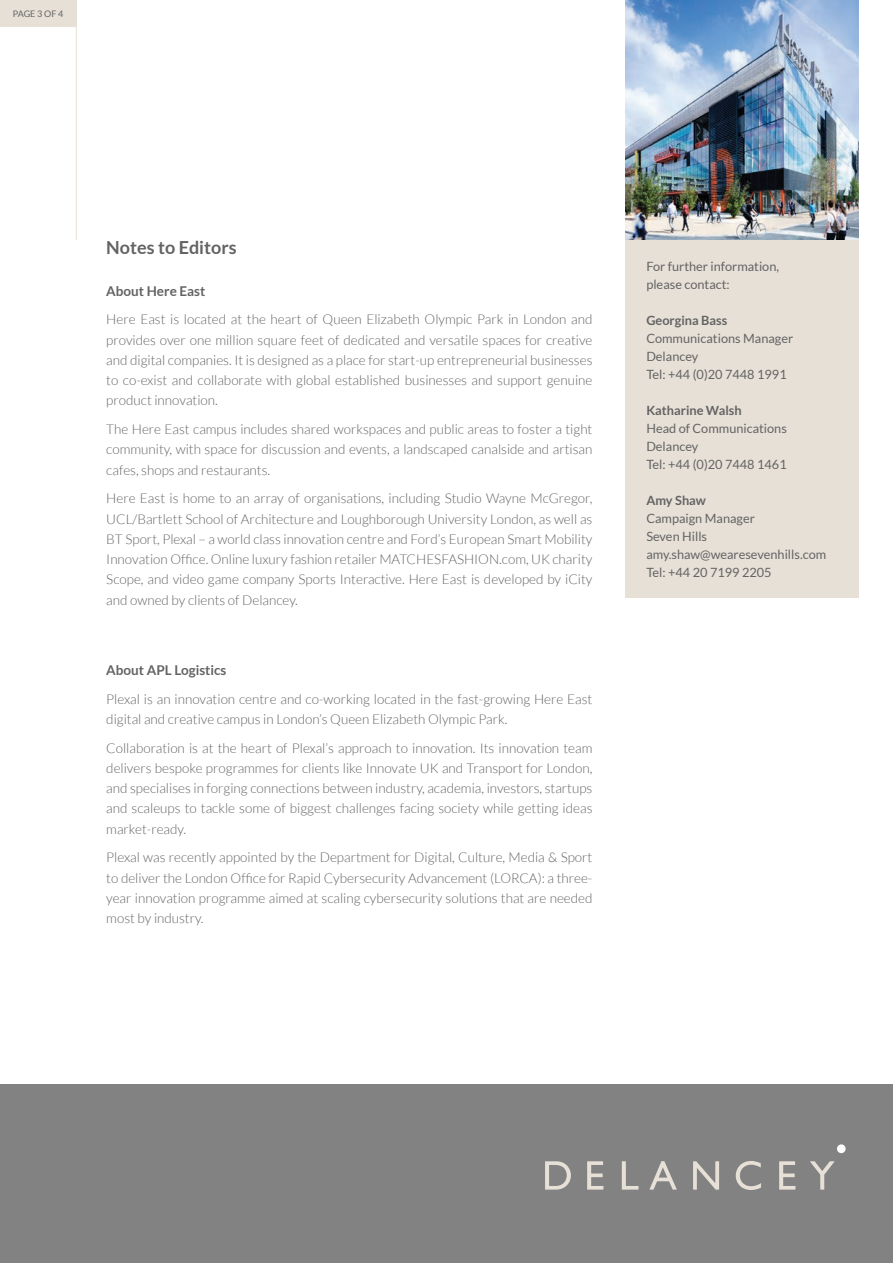
<style>
.page{position:relative;width:893px;height:1263px;background:#fff}
.page>*{position:absolute;margin:0;border:0;box-sizing:border-box;transform-origin:0 0}
.t1{font:700 18px "Lato";color:#646363}
.t2{font:300 13.5px/20.2px "Lato";color:#646363;text-align:justify}
.t3{font:700 13.5px "Lato";color:#646363}
.t4{font:12.75px/18px "Lato";color:#646363}
.t5{font:700 12.75px "Lato";color:#646363}
.t6{font:9px "Lato";letter-spacing:-.01em;color:#646363}
</style>
<div class="page">
<div style="left:0;top:1084px;width:893px;height:179px;background:#838283"></div>
<div style="left:837px;top:1144px;width:9px;height:9px;background:#fff;border-radius:50%"></div>
<svg style="left:545px;top:1161px;width:26px;height:28px"></svg>
<svg style="left:587px;top:1161px;width:16px;height:28px"></svg>
<svg style="left:622px;top:1161px;width:16px;height:28px"></svg>
<svg style="left:649px;top:1161px;width:28px;height:28px"></svg>
<svg style="left:693px;top:1161px;width:26px;height:28px"></svg>
<svg style="left:736px;top:1161px;width:25px;height:29px"></svg>
<svg style="left:779px;top:1161px;width:16px;height:28px"></svg>
<svg style="left:810px;top:1161px;width:25px;height:28px"></svg>
<div style="left:0;top:0;width:76px;height:27px;background:#e6e0d7"></div>
<hr style="left:76px;top:0;width:1px;height:240px;background:#e6e0d7">
<div style="left:625px;top:239px;width:234px;height:359px;background:#e6e0d7"></div>
<img style="left:625px;top:0;width:234px;height:240px">
<p class="t6" style="left:13px;top:9px;width:52px">PAGE 3 OF 4</p>
<h1 class="t1" style="left:106px;top:237px;width:132px">Notes to Editors</h1>
<p class="t3" style="left:106px;top:283px;width:101px">About Here East</p>
<p class="t2" style="left:106px;top:309px;width:488px">Here East is located at the heart of Queen Elizabeth Olympic Park in London and provides over one million square feet of dedicated and versatile spaces for creative and digital companies. It is designed as a place for start-up entrepreneurial businesses to co-exist and collaborate with global established businesses and support genuine product innovation.</p>
<p class="t2" style="left:106px;top:419px;width:488px">The Here East campus includes shared workspaces and public areas to foster a tight community, with space for discussion and events, a landscaped canalside and artisan cafes, shops and restaurants.</p>
<p class="t2" style="left:106px;top:488px;width:488px">Here East is home to an array of organisations, including Studio Wayne McGregor, UCL/Bartlett School of Architecture and Loughborough University London, as well as BT Sport, Plexal – a world class innovation centre and Ford’s European Smart Mobility Innovation Office. Online luxury fashion retailer MATCHESFASHION.com, UK charity Scope, and video game company Sports Interactive. Here East is developed by iCity and owned by clients of Delancey.</p>
<p class="t3" style="left:106px;top:662px;width:122px">About APL Logistics</p>
<p class="t2" style="left:106px;top:689px;width:488px">Plexal is an innovation centre and co-working located in the fast-growing Here East digital and creative campus in London’s Queen Elizabeth Olympic Park.</p>
<p class="t2" style="left:106px;top:738px;width:488px">Collaboration is at the heart of Plexal’s approach to innovation. Its innovation team delivers bespoke programmes for clients like Innovate UK and Transport for London, and specialises in forging connections between industry, academia, investors, startups and scaleups to tackle some of biggest challenges facing society while getting ideas market-ready.</p>
<p class="t2" style="left:106px;top:847px;width:488px">Plexal was recently appointed by the Department for Digital, Culture, Media &amp; Sport to deliver the London Office for Rapid Cybersecurity Advancement (LORCA): a three&shy;year innovation programme aimed at scaling cybersecurity solutions that are needed most by industry.</p>
<p class="t4" style="left:646px;top:257px;width:134px">For further information, please contact:</p>
<p class="t5" style="left:646px;top:313px;width:83px">Georgina Bass</p>
<p class="t4" style="left:646px;top:329px;width:148px">Communications Manager<br>Delancey<br>Tel: +44 (0)20 7448 1991</p>
<p class="t5" style="left:646px;top:403px;width:97px">Katharine Walsh</p>
<p class="t4" style="left:646px;top:419px;width:142px">Head of Communications<br>Delancey<br>Tel: +44 (0)20 7448 1461</p>
<p class="t5" style="left:646px;top:493px;width:61px">Amy Shaw</p>
<p class="t4" style="left:646px;top:509px;width:181px">Campaign Manager<br>Seven Hills amy.shaw@wearesevenhills.com<br>Tel: +44 20 7199 2205</p>
</div>
